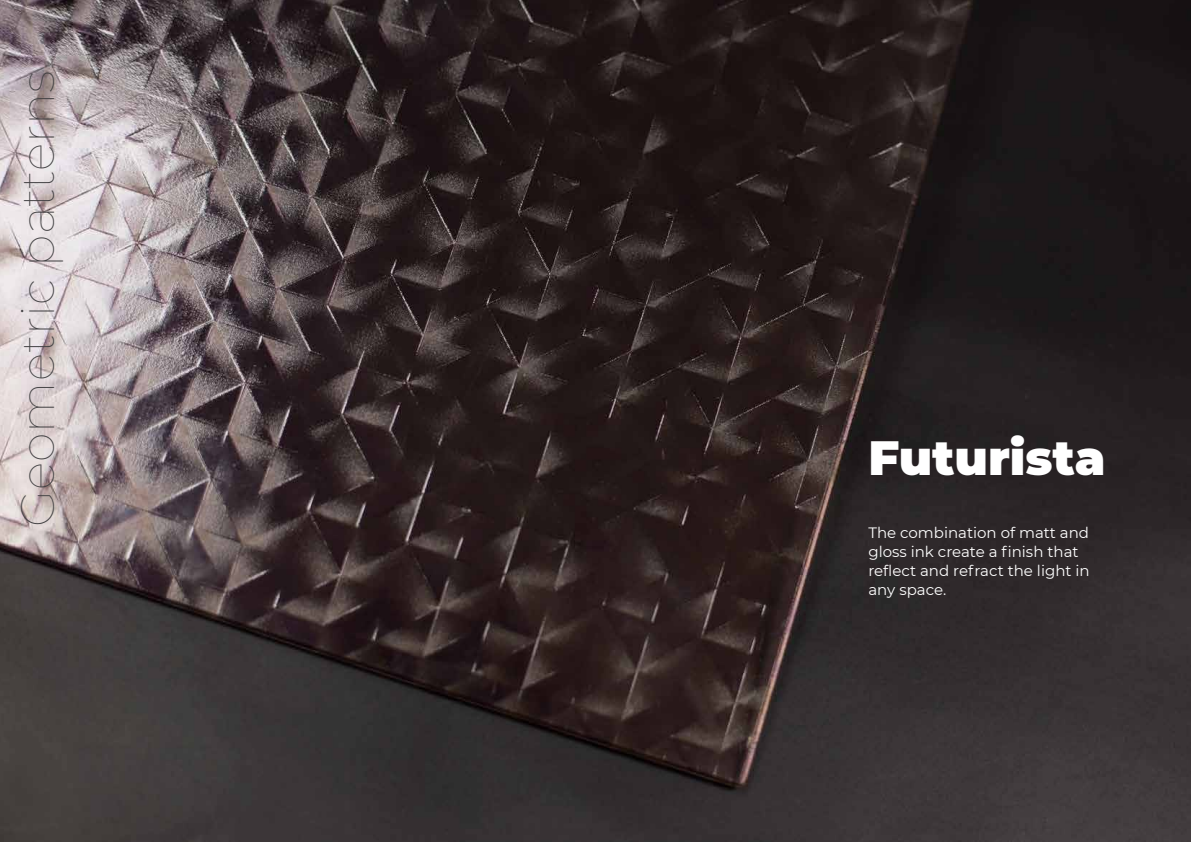
<style>
.page{position:relative;width:1191px;height:842px;background:#fff}
.page>*{position:absolute;margin:0;border:0;box-sizing:border-box;transform-origin:0 0}
.t1{font:100 48px "Montserrat";color:#414042}
.t2{font:900 48px "Montserrat";color:#fff}
.t3{font:15px/19px "Montserrat";color:#fff}
</style>
<div class="page">
<img style="left:0;top:0;width:1191px;height:842px">
<h1 class="t1" style="left:5px;top:527px;width:458px;rotate:-90deg">Geometric patterns</h1>
<h1 class="t2" style="left:868px;top:421px;width:238px">Futurista</h1>
<p class="t3" style="left:868px;top:523px;width:223px">The combination of matt and gloss ink create a finish that reflect and refract the light in any space.</p>
</div>
